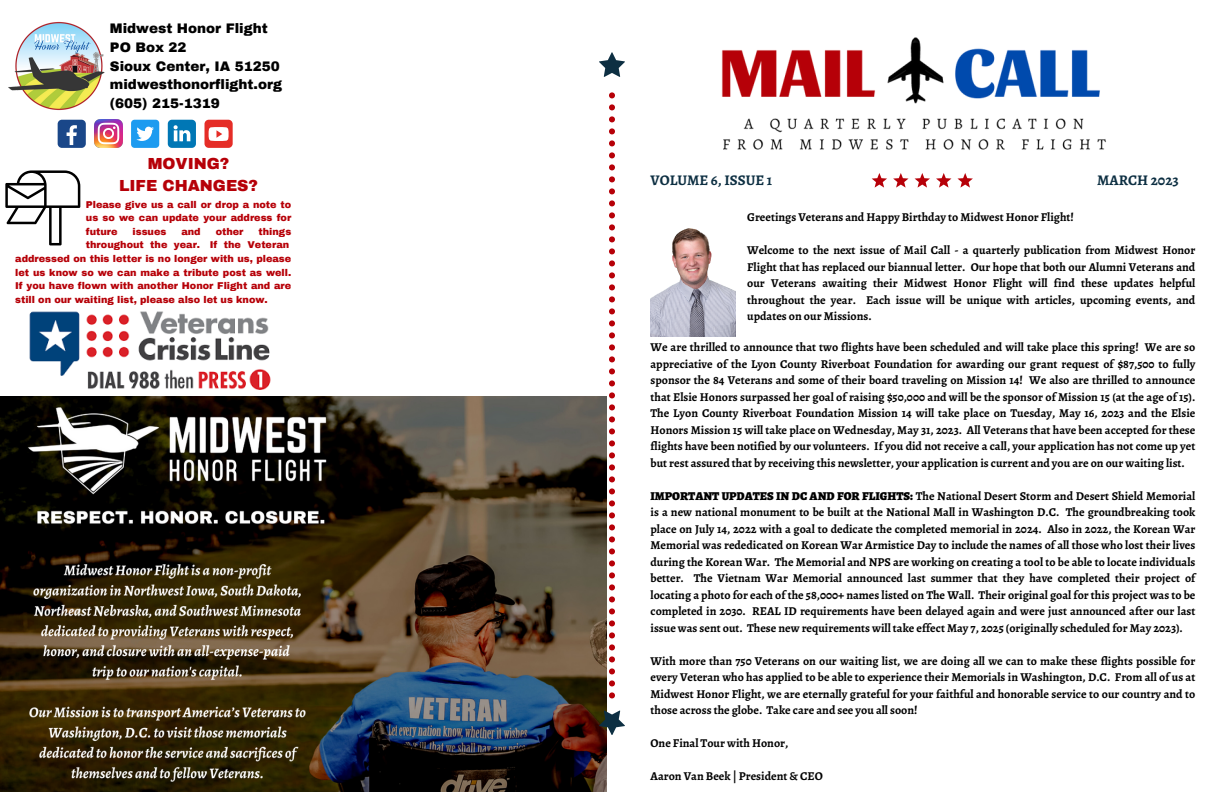
<style>
.page{position:relative;width:1224px;height:792px;background:#fff}
.page>*{position:absolute;margin:0;border:0;box-sizing:border-box;transform-origin:0 0}
.t1{font:900 15.7px "Archivo";color:#b60008}
.t2{font:700 14.8px "Alegreya";color:#0d2f42}
.t3{font:900 13.5px "Archivo";color:#000}
.t4{font:700 12px/16.5px "Alegreya";color:#000;text-align:justify}
.t5{font:900 9.7px/13.5px "Archivo";color:#b60008;text-align:justify}
.s1{font-weight:900}
</style>
<div class="page">
<svg style="left:599px;top:52px;width:26px;height:25px"></svg>
<svg style="left:609px;top:92px;width:6px;height:606px"></svg>
<img style="left:0;top:396px;width:607px;height:396px">
<svg style="left:599px;top:711px;width:26px;height:24px"></svg>
<img style="left:8px;top:21px;width:97px;height:90px">
<img style="left:651px;top:228px;width:84px;height:109px">
<img style="left:721px;top:37px;width:385px;height:113px">
<svg style="left:872px;top:173px;width:15px;height:15px"></svg>
<svg style="left:893px;top:173px;width:16px;height:15px"></svg>
<svg style="left:915px;top:173px;width:15px;height:15px"></svg>
<svg style="left:936px;top:173px;width:15px;height:15px"></svg>
<svg style="left:958px;top:173px;width:15px;height:15px"></svg>
<svg style="left:5px;top:170px;width:75px;height:75px"></svg>
<div style="left:58px;top:120px;width:28px;height:28px;background:#1a4789;border-radius:4px"></div>
<svg style="left:67px;top:125px;width:10px;height:20px"></svg>
<img style="left:94px;top:120px;width:29px;height:28px">
<div style="left:131px;top:120px;width:28px;height:28px;background:#1d9bf0;border-radius:4px"></div>
<svg style="left:136px;top:127px;width:18px;height:14px"></svg>
<svg style="left:168px;top:120px;width:28px;height:28px"></svg>
<div style="left:205px;top:120px;width:28px;height:28px;background:#e52d27;border-radius:4px"></div>
<svg style="left:209px;top:127px;width:20px;height:14px"></svg>
<img style="left:29px;top:311px;width:242px;height:79px">
<p class="t3" style="left:110px;top:22px;width:159px">Midwest Honor Flight</p>
<p class="t3" style="left:110px;top:40px;width:78px">PO Box 22</p>
<p class="t3" style="left:110px;top:59px;width:172px">Sioux Center, IA 51250</p>
<p class="t3" style="left:110px;top:78px;width:174px">midwesthonorflight.org</p>
<p class="t3" style="left:110px;top:96px;width:111px">(605) 215-1319</p>
<p class="t1" style="left:148px;top:156px;width:83px">MOVING?</p>
<p class="t1" style="left:119px;top:177px;width:141px">LIFE CHANGES?</p>
<p class="t5" style="left:86px;top:198px;width:207px">Please give us a call or drop a note to us so we can update your address for future</p>
<p class="t5" style="left:86px;top:225px;width:207px;text-align:right">things<br>throughout the year. If the Veteran</p>
<p class="t5" style="left:15px;top:252px;width:278px">addressed on this letter is no longer with us, please let us know so we can make a tribute post as well.<br>If you have flown with another Honor Flight and are still on our waiting list, please also let us know.</p>
<p class="t5" style="left:133px;top:225px;width:35px">issues</p>
<p class="t5" style="left:181px;top:225px;width:21px">and</p>
<p class="t5" style="left:216px;top:225px;width:29px">other</p>
<p class="t2" style="left:651px;top:170px;width:123px">VOLUME 6, ISSUE 1</p>
<p class="t2" style="left:1097px;top:170px;width:83px">MARCH 2023</p>
<p class="t4" style="left:747px;top:209px;width:328px">Greetings Veterans and Happy Birthday to Midwest Honor Flight!</p>
<p class="t4" style="left:747px;top:242px;width:450px">Welcome to the next issue of Mail Call - a quarterly publication from Midwest Honor Flight that has replaced our biannual letter. Our hope that both our Alumni Veterans and our Veterans awaiting their Midwest Honor Flight will find these updates helpful throughout the year. Each issue will be unique with articles, upcoming events, and updates on our Missions.</p>
<p class="t4" style="left:651px;top:339px;width:546px">We are thrilled to announce that two flights have been scheduled and will take place this spring! We are so appreciative of the Lyon County Riverboat Foundation for awarding our grant request of $87,500 to fully sponsor the 84 Veterans and some of their board traveling on Mission 14! We also are thrilled to announce that Elsie Honors surpassed her goal of raising $50,000 and will be the sponsor of Mission 15 (at the age of 15).<br>The Lyon County Riverboat Foundation Mission 14 will take place on Tuesday, May 16, 2023 and the Elsie Honors Mission 15 will take place on Wednesday, May 31, 2023. All Veterans that have been accepted for these flights have been notified by our volunteers. If you did not receive a call, your application has not come up yet but rest assured that by receiving this newsletter, your application is current and you are on our waiting list.</p>
<p class="t4" style="left:651px;top:487px;width:546px"><span class="s1">IMPORTANT UPDATES IN DC AND FOR FLIGHTS:</span> The National Desert Storm and Desert Shield Memorial is a new national monument to be built at the National Mall in Washington D.C. The groundbreaking took place on July 14, 2022 with a goal to dedicate the completed memorial in 2024. Also in 2022, the Korean War Memorial was rededicated on Korean War Armistice Day to include the names of all those who lost their lives during the Korean War. The Memorial and NPS are working on creating a tool to be able to locate individuals better. The Vietnam War Memorial announced last summer that they have completed their project of locating a photo for each of the 58,000+ names listed on The Wall. Their original goal for this project was to be completed in 2030. REAL ID requirements have been delayed again and were just announced after our last issue was sent out. These new requirements will take effect May 7, 2025 (originally scheduled for May 2023).</p>
<p class="t4" style="left:651px;top:652px;width:546px">With more than 750 Veterans on our waiting list, we are doing all we can to make these flights possible for every Veteran who has applied to be able to experience their Memorials in Washington, D.C. From all of us at Midwest Honor Flight, we are eternally grateful for your faithful and honorable service to our country and to those across the globe. Take care and see you all soon!</p>
<p class="t4" style="left:651px;top:735px;width:139px">One Final Tour with Honor,</p>
<p class="t4" style="left:651px;top:768px;width:174px">Aaron Van Beek | President &amp; CEO</p>
</div>
